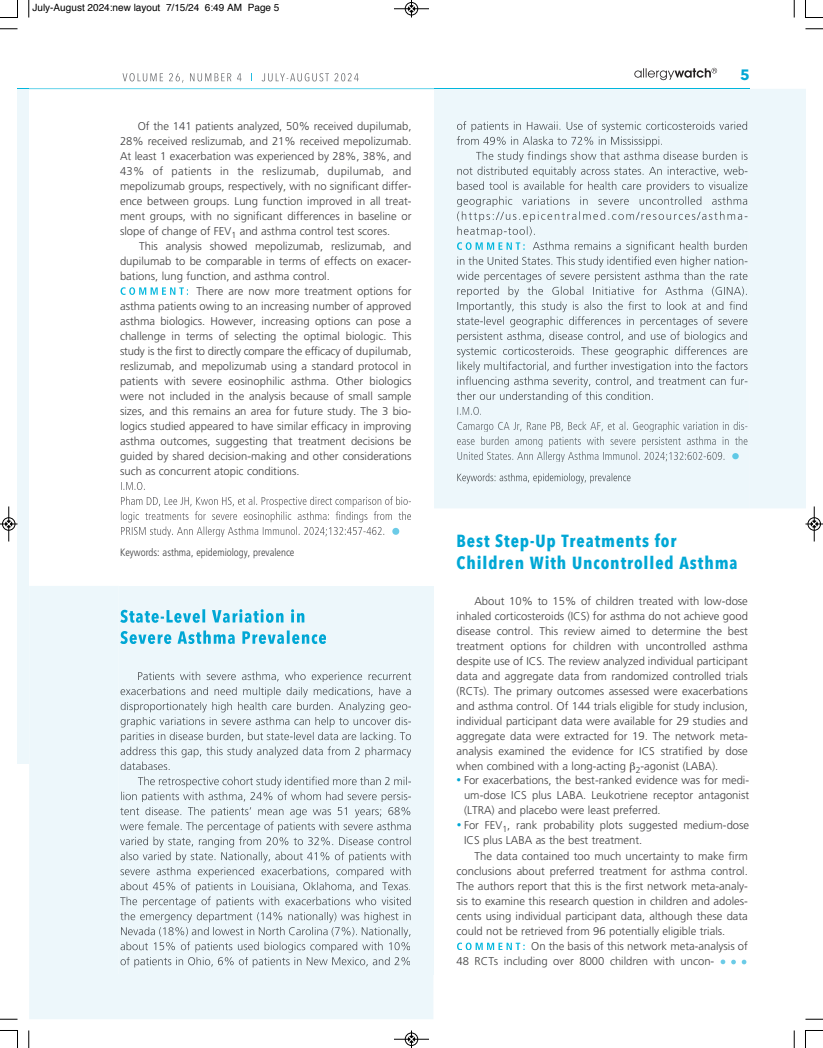
<style>
.page{position:relative;width:823px;height:1048px;background:#fff}
.page>*{position:absolute;margin:0;border:0;box-sizing:border-box;transform-origin:0 0}
.t1{font:700 17.5px/21.2px "Avenir Next Condensed";letter-spacing:.05em;color:#00a7d5}
.t2{font:700 15px "Avenir Next";color:#00a7d5}
.t3{font:300 11.25px/15px "Frutiger LT Std";color:#3e3e3f}
.t4{font:300 condensed 10.62px "Frutiger LT Std";color:#3e3e3f}
.t5{font:10px "Helvetica";color:#000}
.t6{font:300 condensed 9.38px "Frutiger LT Std";color:#00a7d5}
.s1{font-size:15px;color:#00add9}
</style>
<div class="page">
<svg style="left:120px;top:287px;width:68px;height:8px"></svg>
<svg style="left:121px;top:482px;width:24px;height:8px"></svg>
<svg style="left:121px;top:496px;width:110px;height:41px"></svg>
<svg style="left:457px;top:942px;width:67px;height:8px"></svg>
<div style="left:29px;top:586px;width:404px;height:433px;background:#edf7fb"></div>
<svg style="left:119px;top:586px;width:314px;height:388px;background:#deebef"></svg>
<svg style="left:120px;top:609px;width:61px;height:14px"></svg>
<svg style="left:120px;top:631px;width:64px;height:13px"></svg>
<svg style="left:138px;top:671px;width:92px;height:9px"></svg>
<svg style="left:120px;top:686px;width:75px;height:9px"></svg>
<svg style="left:120px;top:701px;width:79px;height:69px;background:#d8e1e5"></svg>
<svg style="left:120px;top:776px;width:107px;height:99px;background:#dae3e7"></svg>
<svg style="left:120px;top:881px;width:93px;height:86px;background:#d9e2e6"></svg>
<div style="left:18px;top:89px;width:11px;height:674px;background:#edf7fb"></div>
<svg style="left:18px;top:68px;width:731px;height:22px"></svg>
<svg style="left:392px;top:528px;width:7px;height:7px"></svg>
<div style="left:434px;top:89px;width:371px;height:419px;background:#edf7fb"></div>
<svg style="left:434px;top:190px;width:315px;height:318px;background:#e3edf0"></svg>
<svg style="left:456px;top:121px;width:97px;height:24px;background:#d6dfe3"></svg>
<svg style="left:457px;top:151px;width:109px;height:24px;background:#d6dfe3"></svg>
<svg style="left:457px;top:181px;width:84px;height:9px"></svg>
<svg style="left:457px;top:196px;width:163px;height:54px;background:#dae7eb"></svg>
<svg style="left:457px;top:256px;width:88px;height:9px"></svg>
<svg style="left:456px;top:271px;width:112px;height:129px;background:#d8e2e6"></svg>
<svg style="left:457px;top:407px;width:24px;height:8px"></svg>
<svg style="left:457px;top:422px;width:79px;height:23px;background:#d9e2e6"></svg>
<svg style="left:457px;top:451px;width:75px;height:9px"></svg>
<svg style="left:457px;top:473px;width:69px;height:10px"></svg>
<hr style="left:434px;top:89px;width:315px;height:1px;background:#00b6dd">
<svg style="left:720px;top:959px;width:5px;height:5px"></svg>
<svg style="left:731px;top:959px;width:4px;height:5px"></svg>
<svg style="left:741px;top:959px;width:5px;height:5px"></svg>
<svg style="left:732px;top:453px;width:6px;height:6px"></svg>
<svg style="left:28px;top:0;width:2px;height:18px"></svg>
<svg style="left:0;top:28px;width:18px;height:2px"></svg>
<svg style="left:793px;top:0;width:2px;height:18px"></svg>
<svg style="left:805px;top:28px;width:17px;height:2px"></svg>
<svg style="left:28px;top:1030px;width:2px;height:18px"></svg>
<svg style="left:0;top:1018px;width:18px;height:2px"></svg>
<svg style="left:793px;top:1030px;width:2px;height:18px"></svg>
<svg style="left:805px;top:1018px;width:17px;height:2px"></svg>
<svg style="left:0;top:0;width:18px;height:18px"></svg>
<svg style="left:805px;top:0;width:17px;height:18px"></svg>
<svg style="left:0;top:1030px;width:18px;height:18px"></svg>
<svg style="left:805px;top:1030px;width:17px;height:18px"></svg>
<hr style="left:394px;top:9px;width:35px;height:1px;background:#000">
<div style="left:405px;top:2px;width:13px;height:13px;border:1px solid #000;border-radius:50%"></div>
<svg style="left:408px;top:0;width:6px;height:18px"></svg>
<hr style="left:394px;top:1039px;width:35px;height:1px;background:#000">
<div style="left:405px;top:1032px;width:13px;height:13px;border:1px solid #000;border-radius:50%"></div>
<svg style="left:408px;top:1030px;width:6px;height:18px"></svg>
<hr style="left:9px;top:506px;width:1px;height:35px;background:#000">
<div style="left:2px;top:517px;width:13px;height:13px;border:1px solid #000;border-radius:50%"></div>
<svg style="left:0;top:521px;width:18px;height:6px"></svg>
<hr style="left:814px;top:506px;width:1px;height:35px;background:#000">
<div style="left:807px;top:517px;width:13px;height:13px;border:1px solid #000;border-radius:50%"></div>
<svg style="left:805px;top:521px;width:17px;height:6px"></svg>
<p class="t5" style="left:32px;top:4px;width:248px">July-August 2024:new layout 7/15/24 6:49 AM Page 5</p>
<p class="t3" style="left:120px;top:119px;width:293px;text-align:justify;text-indent:18px">Of the 141 patients analyzed, 50% received dupilumab, 28% received reslizumab, and 21% received mepolizumab.<br>At least 1 exacerbation was experienced by 28%, 38%, and 43% of patients in the reslizumab, dupilumab, and mepolizumab groups, respectively, with no significant differ&shy;ence between groups. Lung function improved in all treat&shy;ment groups, with no significant differences in baseline or slope of change of FEV<sub>1</sub> and asthma control test scores.</p>
<p class="t3" style="left:139px;top:239px;width:274px">This analysis showed mepolizumab, reslizumab, and</p>
<p class="t3" style="left:120px;top:254px;width:293px">dupilumab to be comparable in terms of effects on exacer-</p>
<p class="t3" style="left:120px;top:269px;width:211px">bations, lung function, and asthma control.</p>
<p class="t3" style="left:197px;top:284px;width:216px">There are now more treatment options for</p>
<p class="t3" style="left:120px;top:299px;width:293px">asthma patients owing to an increasing number of approved</p>
<p class="t3" style="left:120px;top:314px;width:293px">asthma biologics. However, increasing options can pose a</p>
<p class="t3" style="left:120px;top:329px;width:293px">challenge in terms of selecting the optimal biologic. This</p>
<p class="t3" style="left:120px;top:344px;width:293px">study is the first to directly compare the efficacy of dupilumab,</p>
<p class="t3" style="left:120px;top:359px;width:293px">reslizumab, and mepolizumab using a standard protocol in</p>
<p class="t3" style="left:120px;top:374px;width:293px">patients with severe eosinophilic asthma. Other biologics</p>
<p class="t3" style="left:120px;top:389px;width:293px">were not included in the analysis because of small sample</p>
<p class="t3" style="left:120px;top:404px;width:293px">sizes, and this remains an area for future study. The 3 bio-</p>
<p class="t3" style="left:120px;top:419px;width:293px">logics studied appeared to have similar efficacy in improving</p>
<p class="t3" style="left:120px;top:434px;width:293px">asthma outcomes, suggesting that treatment decisions be</p>
<p class="t3" style="left:120px;top:449px;width:293px">guided by shared decision-making and other considerations</p>
<p class="t3" style="left:120px;top:464px;width:181px">such as concurrent atopic conditions.</p>
<p class="t4" style="left:120px;top:548px;width:176px">Keywords: asthma, epidemiology, prevalence</p>
<h2 class="t2" style="left:740px;top:65px;width:11px">5</h2>
<h1 class="t1" style="left:456px;top:531px;width:282px">Best Step-Up Treatments for<br>Children With Uncontrolled Asthma</h1>
<p class="t3" style="left:456px;top:594px;width:293px;text-indent:18px">About 10% to 15% of children treated with low-dose inhaled corticosteroids (ICS) for asthma do not achieve good disease control. This review aimed to determine the best treatment options for children with uncontrolled asthma despite use of ICS. The review analyzed individual participant data and aggregate data from randomized controlled trials (RCTs). The primary outcomes assessed were exacerbations and asthma control. Of 144 trials eligible for study inclusion, individual participant data were available for 29 studies and aggregate data were extracted for 19. The network meta&shy;analysis examined the evidence for ICS stratified by dose when combined with a long-acting <sub>2</sub>-agonist (LABA).<br><span class="s1">.</span> For exacerbations, the best-ranked<br>um-dose ICS plus LABA. Leukotriene receptor<br>(LTRA) and placebo were least preferred.<br><span class="s1">.</span> For FEV<sub>1</sub>, rank probability plots<br>ICS plus LABA as the best treatment.</p>
<p class="t3" style="left:474px;top:849px;width:275px">The data contained too much uncertainty to make firm</p>
<p class="t3" style="left:456px;top:864px;width:293px">conclusions about preferred treatment for asthma control.</p>
<p class="t3" style="left:456px;top:879px;width:293px">The authors report that this is the first network meta-analy-</p>
<p class="t3" style="left:456px;top:894px;width:293px">sis to examine this research question in children and adoles-</p>
<p class="t3" style="left:456px;top:909px;width:293px">cents using individual participant data, although these data</p>
<p class="t3" style="left:456px;top:924px;width:270px">could not be retrieved from 96 potentially eligible trials.</p>
<p class="t3" style="left:531px;top:939px;width:218px">On the basis of this network meta-analysis of</p>
<p class="t3" style="left:456px;top:954px;width:259px">48 RCTs including over 8000 children with uncon-</p>
<p class="t3" style="left:464px;top:774px;width:286px">For exacerbations, the best-ranked evidence was for medi&shy;um-dose ICS plus LABA. Leukotriene receptor antagonist (LTRA) and placebo were least preferred.<br>For FEV<sub>1</sub>, rank probability plots suggested medium-dose ICS plus LABA as the best treatment.</p>
<p class="t6" style="left:456px;top:776px;width:6px">•</p>
<p class="t6" style="left:457px;top:820px;width:6px">•</p>
</div>
